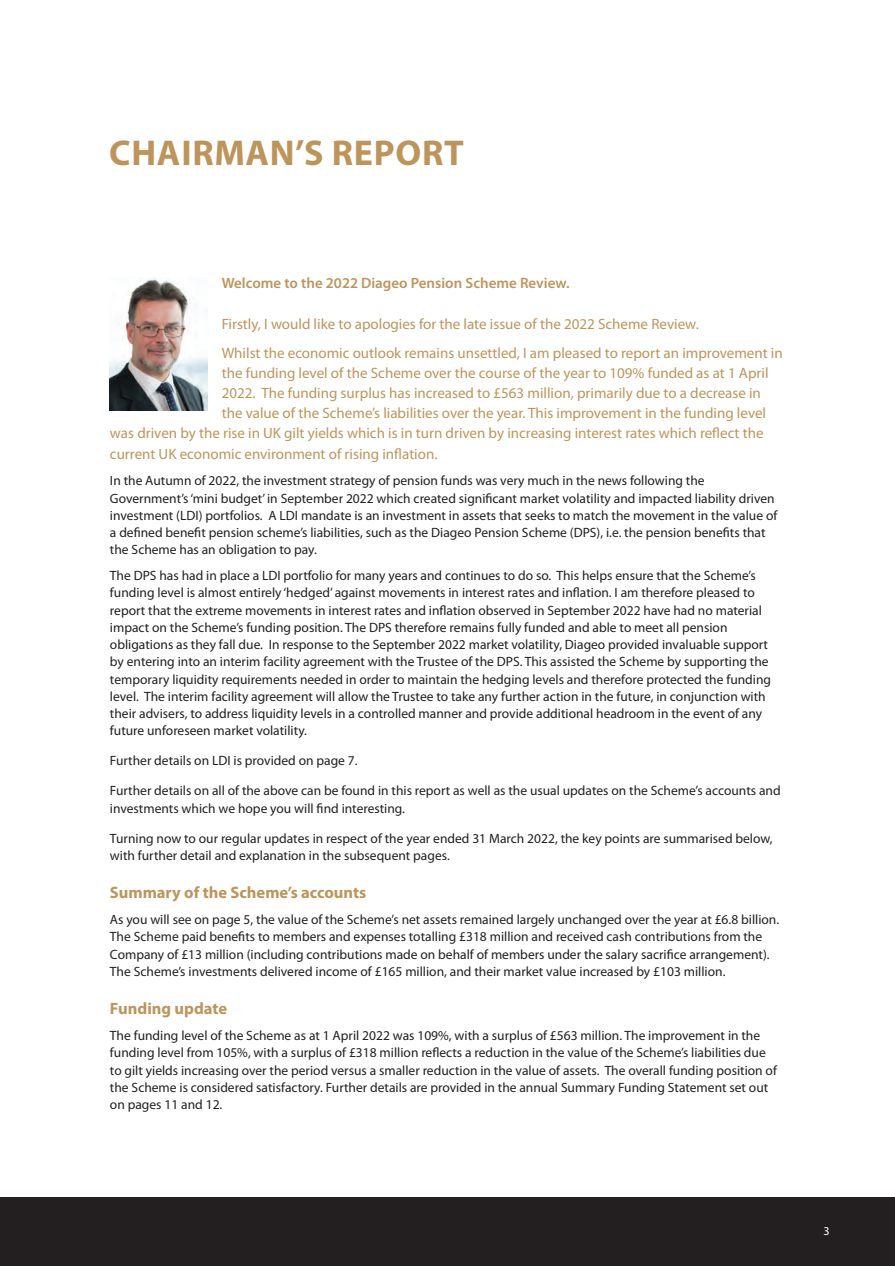
<style>
.page{position:relative;width:895px;height:1266px;background:#fff}
.page>*{position:absolute;margin:0;border:0;box-sizing:border-box;transform-origin:0 0}
.t1{font:700 36px "Myriad Pro";letter-spacing:.02em;color:#bd955c}
.t2{font:700 16.5px "Myriad Pro";color:#bd955c}
.t3{font:15px/20.2px "Myriad Pro";color:#bd955c}
.t4{font:600 15px "Myriad Pro";color:#bd955c}
.t5{font:13.5px/17.2px "Myriad Pro";color:#231f20}
.t6{font:12px "Myriad Pro";color:#fff}
</style>
<div class="page">
<div style="left:0;top:1198px;width:894px;height:68px;background:#231f20"></div>
<img style="left:110px;top:278px;width:98px;height:133px">
<p class="t1" style="left:109px;top:132px;width:356px">CHAIRMAN’S REPORT</p>
<p class="t4" style="left:222px;top:275px;width:349px">Welcome to the 2022 Diageo Pension Scheme Review.</p>
<p class="t3" style="left:222px;top:314px;width:478px">Firstly, I would like to apologies for the late issue of the 2022 Scheme Review.</p>
<p class="t3" style="left:222px;top:343px;width:562px">Whilst the economic outlook remains unsettled, I am pleased to report an improvement in the funding level of the Scheme over the course of the year to 109% funded as at 1 April 2022. The funding surplus has increased to £563 million, primarily due to a decrease in the value of the Scheme’s liabilities over the year. This improvement in the funding level</p>
<p class="t3" style="left:110px;top:423px;width:654px">was driven by the rise in UK gilt yields which is in turn driven by increasing interest rates which reflect the current UK economic environment of rising inflation.</p>
<p class="t5" style="left:110px;top:472px;width:668px">In the Autumn of 2022, the investment strategy of pension funds was very much in the news following the Government’s ‘mini budget’ in September 2022 which created significant market volatility and impacted liability driven investment (LDI) portfolios. A LDI mandate is an investment in assets that seeks to match the movement in the value of a defined benefit pension scheme’s liabilities, such as the Diageo Pension Scheme (DPS), i.e. the pension benefits that the Scheme has an obligation to pay.</p>
<p class="t5" style="left:110px;top:567px;width:662px">The DPS has had in place a LDI portfolio for many years and continues to do so. This helps ensure that the Scheme’s funding level is almost entirely ‘hedged’ against movements in interest rates and inflation. I am therefore pleased to report that the extreme movements in interest rates and inflation observed in September 2022 have had no material impact on the Scheme’s funding position. The DPS therefore remains fully funded and able to meet all pension obligations as they fall due. In response to the September 2022 market volatility, Diageo provided invaluable support by entering into an interim facility agreement with the Trustee of the DPS. This assisted the Scheme by supporting the temporary liquidity requirements needed in order to maintain the hedging levels and therefore protected the funding level. The interim facility agreement will allow the Trustee to take any further action in the future, in conjunction with their advisers, to address liquidity levels in a controlled manner and provide additional headroom in the event of any future unforeseen market volatility.</p>
<p class="t5" style="left:110px;top:752px;width:249px">Further details on LDI is provided on page 7.</p>
<p class="t5" style="left:110px;top:782px;width:672px">Further details on all of the above can be found in this report as well as the usual updates on the Scheme’s accounts and investments which we hope you will find interesting.</p>
<p class="t5" style="left:110px;top:830px;width:664px">Turning now to our regular updates in respect of the year ended 31 March 2022, the key points are summarised below, with further detail and explanation in the subsequent pages.</p>
<p class="t2" style="left:110px;top:883px;width:258px">Summary of the Scheme’s accounts</p>
<p class="t5" style="left:110px;top:911px;width:670px">As you will see on page 5, the value of the Scheme’s net assets remained largely unchanged over the year at £6.8 billion.<br>The Scheme paid benefits to members and expenses totalling £318 million and received cash contributions from the Company of £13 million (including contributions made on behalf of members under the salary sacrifice arrangement).<br>The Scheme’s investments delivered income of £165 million, and their market value increased by £103 million.</p>
<p class="t2" style="left:110px;top:1000px;width:119px">Funding update</p>
<p class="t5" style="left:110px;top:1027px;width:668px">The funding level of the Scheme as at 1 April 2022 was 109%, with a surplus of £563 million. The improvement in the funding level from 105%, with a surplus of £318 million reflects a reduction in the value of the Scheme’s liabilities due to gilt yields increasing over the period versus a smaller reduction in the value of assets. The overall funding position of the Scheme is considered satisfactory. Further details are provided in the annual Summary Funding Statement set out on pages 11 and 12.</p>
<p class="t6" style="left:823px;top:1224px;width:8px">3</p>
</div>
